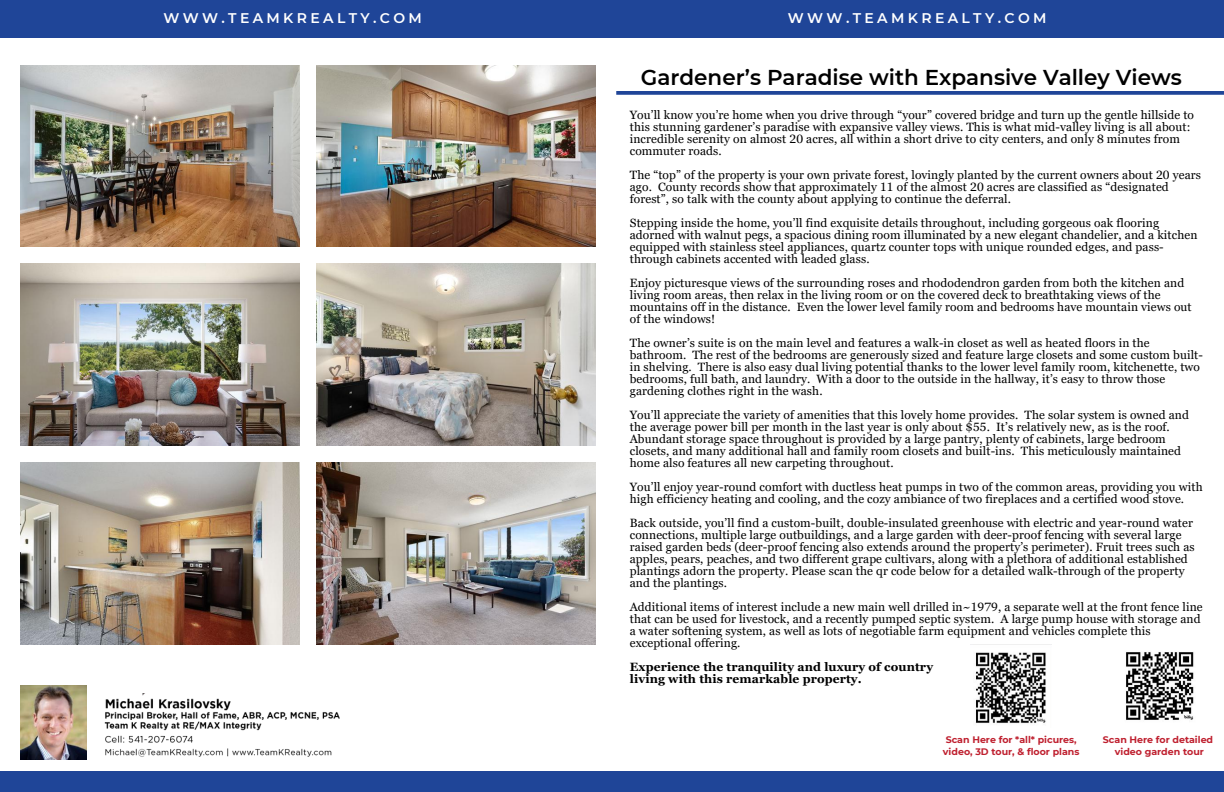
<style>
.page{position:relative;width:1224px;height:792px;background:#fff}
.page>*{position:absolute;margin:0;border:0;box-sizing:border-box;transform-origin:0 0}
.t1{font:600 21.5px "Montserrat";color:#000}
.t2{font:600 14px "Montserrat";letter-spacing:.24em;color:#fff}
.t3{font:12px/12px "Georgia Pro";letter-spacing:.01em;color:#000}
.t4{font:700 12px/12px "Georgia Pro";letter-spacing:.01em;color:#000}
.t5{font:700 9.5px/12.8px "Montserrat";color:#bf202f}
</style>
<div class="page">
<div style="left:599px;top:0;width:625px;height:38px;background:#1f4598"></div>
<div style="left:0;top:0;width:599px;height:38px;background:#1f4598"></div>
<div style="left:0;top:772px;width:607px;height:20px;background:#1f4598"></div>
<div style="left:607px;top:772px;width:617px;height:20px;background:#1f4598"></div>
<img style="left:21px;top:463px;width:279px;height:181px">
<img style="left:316px;top:264px;width:279px;height:181px">
<svg style="left:616px;top:91px;width:608px;height:4px;background:#2c509e"></svg>
<img style="left:316px;top:463px;width:279px;height:181px">
<img style="left:21px;top:264px;width:279px;height:181px">
<img style="left:21px;top:65px;width:279px;height:182px">
<img style="left:104px;top:693px;width:236px;height:64px">
<img style="left:21px;top:686px;width:66px;height:73px">
<img style="left:316px;top:65px;width:279px;height:182px">
<img style="left:975px;top:652px;width:71px;height:72px">
<img style="left:1126px;top:652px;width:68px;height:68px">
<p class="t2" style="left:163px;top:9px;width:260px">WWW.TEAMKREALTY.COM</p>
<p class="t2" style="left:788px;top:10px;width:260px">WWW.TEAMKREALTY.COM</p>
<h1 class="t1" style="left:641px;top:64px;width:543px">Gardener’s Paradise with Expansive Valley Views</h1>
<p class="t3" style="left:630px;top:108px;width:566px">You’ll know you’re home when you drive through “your” covered bridge and turn up the gentle hillside to this stunning gardener’s paradise with expansive valley views. This is what mid-valley living is all about: incredible serenity on almost 20 acres, all within a short drive to city centers, and only 8 minutes from commuter roads.</p>
<p class="t3" style="left:630px;top:168px;width:573px">The “top” of the property is your own private forest, lovingly planted by the current owners about 20 years ago. County records show that approximately 11 of the almost 20 acres are classified as “designated forest”, so talk with the county about applying to continue the deferral.</p>
<p class="t3" style="left:630px;top:216px;width:569px">Stepping inside the home, you’ll find exquisite details throughout, including gorgeous oak flooring adorned with walnut pegs, a spacious dining room illuminated by a new elegant chandelier, and a kitchen equipped with stainless steel appliances, quartz counter tops with unique rounded edges, and pass&shy;through cabinets accented with leaded glass.</p>
<p class="t3" style="left:630px;top:276px;width:563px">Enjoy picturesque views of the surrounding roses and rhododendron garden from both the kitchen and living room areas, then relax in the living room or on the covered deck to breathtaking views of the mountains off in the distance. Even the lower level family room and bedrooms have mountain views out of the windows!</p>
<p class="t3" style="left:630px;top:336px;width:575px">The owner’s suite is on the main level and features a walk-in closet as well as heated floors in the bathroom. The rest of the bedrooms are generously sized and feature large closets and some custom built&shy;in shelving. There is also easy dual living potential thanks to the lower level family room, kitchenette, two bedrooms, full bath, and laundry. With a door to the outside in the hallway, it’s easy to throw those gardening clothes right in the wash.</p>
<p class="t3" style="left:630px;top:408px;width:561px">You’ll appreciate the variety of amenities that this lovely home provides. The solar system is owned and the average power bill per month in the last year is only about $55. It’s relatively new, as is the roof.<br>Abundant storage space throughout is provided by a large pantry, plenty of cabinets, large bedroom closets, and many additional hall and family room closets and built-ins. This meticulously maintained home also features all new carpeting throughout.</p>
<p class="t3" style="left:630px;top:480px;width:574px">You’ll enjoy year-round comfort with ductless heat pumps in two of the common areas, providing you with high efficiency heating and cooling, and the cozy ambiance of two fireplaces and a certified wood stove.</p>
<p class="t3" style="left:630px;top:516px;width:566px">Back outside, you’ll find a custom-built, double-insulated greenhouse with electric and year-round water connections, multiple large outbuildings, and a large garden with deer-proof fencing with several large raised garden beds (deer-proof fencing also extends around the property’s perimeter). Fruit trees such as apples, pears, peaches, and two different grape cultivars, along with a plethora of additional established plantings adorn the property. Please scan the qr code below for a detailed walk-through of the property and the plantings.</p>
<p class="t3" style="left:630px;top:600px;width:574px">Additional items of interest include a new main well drilled in~1979, a separate well at the front fence line that can be used for livestock, and a recently pumped septic system. A large pump house with storage and a water softening system, as well as lots of negotiable farm equipment and vehicles complete this exceptional offering.</p>
<p class="t4" style="left:630px;top:660px;width:305px">Experience the tranquility and luxury of country living with this remarkable property.</p>
<p class="t5" style="left:943px;top:733px;width:138px">Scan Here for *all* picures, video, 3D tour, &amp; floor plans</p>
<p class="t5" style="left:1103px;top:733px;width:112px;text-align:center">Scan Here for detailed video garden tour</p>
</div>
